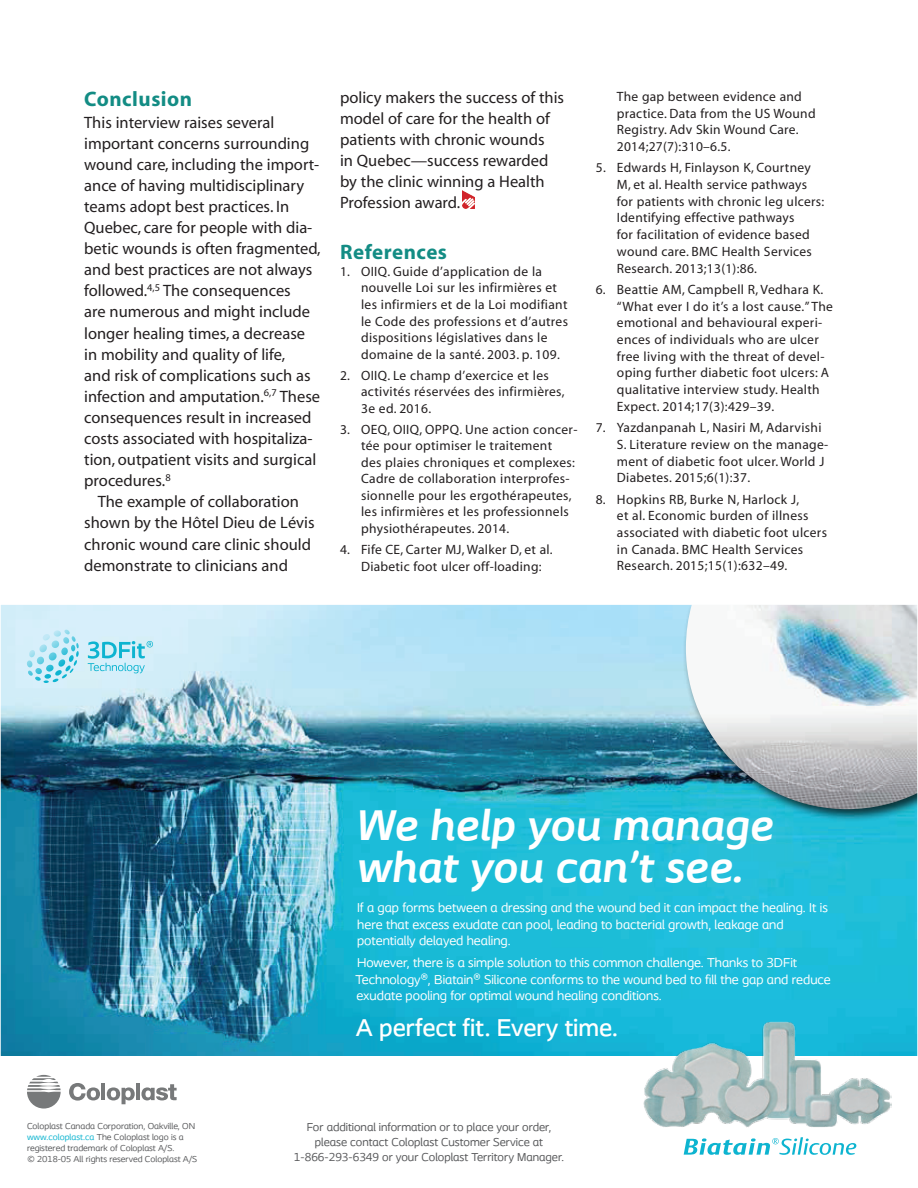
<style>
.page{position:relative;width:918px;height:1188px;background:#fff}
.page>*{position:absolute;margin:0;border:0;box-sizing:border-box;transform-origin:0 0}
.t1{font:italic 700 45px/42px "Coloplast";color:#fff}
.t2{font:500 25.5px "Coloplast";color:#fff}
.t3{font:700 21px "Myriad";letter-spacing:.025em;color:#138c84}
.t4{font:16.5px/21.1px "Myriad";color:#231f20}
.t5{font:13.5px/16.8px "Myriad";letter-spacing:.025em;color:#231f20}
.t6{font:13.5px/16.5px "Coloplast";color:#fff}
.t7{font:12px/15px "Coloplast";color:#58595b;text-align:center}
.t8{font:9px/10.8px "Coloplast";color:#58595b}
.s1{color:#0db4d0}
</style>
<div class="page">
<img style="left:463px;top:191px;width:11px;height:17px">
<img style="left:3px;top:606px;width:912px;height:450px">
<div style="left:683px;top:604px;width:235px;height:218px;background:#040503;opacity:.75"></div>
<img style="left:686px;top:606px;width:229px;height:203px">
<img style="left:642px;top:1020px;width:250px;height:107px">
<svg style="left:69px;top:1083px;width:31px;height:18px"></svg>
<hr style="left:101px;top:1083px;width:4px;height:17px;background:#77797a">
<hr style="left:136px;top:1083px;width:4px;height:17px;background:#77797a">
<svg style="left:107px;top:1087px;width:28px;height:17px"></svg>
<svg style="left:141px;top:1084px;width:36px;height:16px"></svg>
<svg style="left:27px;top:1075px;width:34px;height:34px"></svg>
<svg style="left:684px;top:1137px;width:172px;height:18px"></svg>
<svg style="left:27px;top:630px;width:52px;height:53px;background:#b3e4f3"></svg>
<svg style="left:88px;top:641px;width:65px;height:32px;background:#9edeed"></svg>
<h3 class="t3" style="left:84px;top:89px;width:109px">Conclusion</h3>
<p class="t4" style="left:84px;top:112px;width:238px">This interview raises several important concerns surrounding wound care, including the import&shy;ance of having multidisciplinary teams adopt best practices. In<br>Quebec, care for people with dia&shy;betic wounds is often fragmented, and best practices are not always followed.<sup>4,5</sup> The consequences<br>are numerous and might include longer healing times, a decrease in mobility and quality of life,<br>and risk of complications such as infection and amputation.<sup>6,7</sup> These consequences result in increased costs associated with hospitaliza&shy;tion, outpatient visits and surgical procedures.<sup>8</sup></p>
<p class="t4" style="left:84px;top:492px;width:232px;text-indent:13px">The example of collaboration shown by the Hôtel Dieu de Lévis chronic wound care clinic should demonstrate to clinicians and</p>
<p class="t4" style="left:340px;top:88px;width:226px">policy makers the success of this model of care for the health of patients with chronic wounds<br>in Quebec—success rewarded by the clinic winning a Health<br>Profession award.</p>
<h3 class="t3" style="left:340px;top:241px;width:109px">References</h3>
<p class="t5" style="left:361px;top:264px;width:208px;text-indent:-21px">1. OIIQ. Guide d’application de la nouvelle Loi sur les infirmières et les infirmiers et de la Loi modifiant le Code des professions et d’autres dispositions législatives dans le domaine de la santé. 2003. p. 109.</p>
<p class="t5" style="left:361px;top:367px;width:205px;text-indent:-21px">2. OIIQ. Le champ d’exercice et les activités réservées des infirmières,<br>3e ed. 2016.</p>
<p class="t5" style="left:361px;top:422px;width:218px;text-indent:-21px">3. OEQ, OIIQ, OPPQ. Une action concer&shy;tée pour optimiser le traitement<br>des plaies chroniques et complexes:<br>Cadre de collaboration interprofes&shy;sionnelle pour les ergothérapeutes, les infirmières et les professionnels physiothérapeutes. 2014.</p>
<p class="t5" style="left:361px;top:542px;width:193px;text-indent:-21px">4. Fife CE, Carter MJ, Walker D, et al.<br>Diabetic foot ulcer off-loading:</p>
<p class="t5" style="left:617px;top:88px;width:200px">The gap between evidence and practice. Data from the US Wound<br>Registry. Adv Skin Wound Care.<br>2014;27(7):310–6.5.</p>
<p class="t5" style="left:617px;top:160px;width:209px;text-indent:-21px">5. Edwards H, Finlayson K, Courtney M, et al. Health service pathways for patients with chronic leg ulcers:<br>Identifying effective pathways<br>for facilitation of evidence based wound care. BMC Health Services Research. 2013;13(1):86.</p>
<p class="t5" style="left:617px;top:281px;width:218px;text-indent:-21px">6. Beattie AM, Campbell R, Vedhara K. “What ever I do it’s a lost cause.” The emotional and behavioural experi&shy;ences of individuals who are ulcer free living with the threat of devel&shy;oping further diabetic foot ulcers: A qualitative interview study. Health Expect. 2014;17(3):429–39.</p>
<p class="t5" style="left:617px;top:420px;width:213px;text-indent:-21px">7. Yazdanpanah L, Nasiri M, Adarvishi S. Literature review on the manage&shy;ment of diabetic foot ulcer. World J Diabetes. 2015;6(1):37.</p>
<p class="t5" style="left:617px;top:491px;width:212px;text-indent:-21px">8. Hopkins RB, Burke N, Harlock J,<br>et al. Economic burden of illness associated with diabetic foot ulcers in Canada. BMC Health Services Research. 2015;15(1):632–49.</p>
<h1 class="t1" style="left:356px;top:803px;width:418px">We help you manage what you can’t see.</h1>
<p class="t6" style="left:357px;top:899px;width:472px">If a gap forms between a dressing and the wound bed it can impact the healing. It is here that excess exudate can pool, leading to bacterial growth, leakage and potentially delayed healing.</p>
<p class="t6" style="left:355px;top:954px;width:477px">However, there is a simple solution to this common challenge. Thanks to 3DFit<br>Technology®, Biatain® Silicone conforms to the wound bed to fill the gap and reduce exudate pooling for optimal wound healing conditions.</p>
<h2 class="t2" style="left:356px;top:1012px;width:264px">A perfect fit. Every time.</h2>
<p class="t8" style="left:27px;top:1121px;width:172px">Coloplast Canada Corporation, Oakville, ON <span class="s1">www.coloplast.ca</span> The Coloplast logo is a registered trademark of Coloplast A/S.<br>© 2018-05 All rights reserved Coloplast A/S</p>
<p class="t7" style="left:294px;top:1119px;width:272px">For additional information or to place your order, please contact Coloplast Customer Service at<br>1-866-293-6349 or your Coloplast Territory Manager.</p>
</div>
